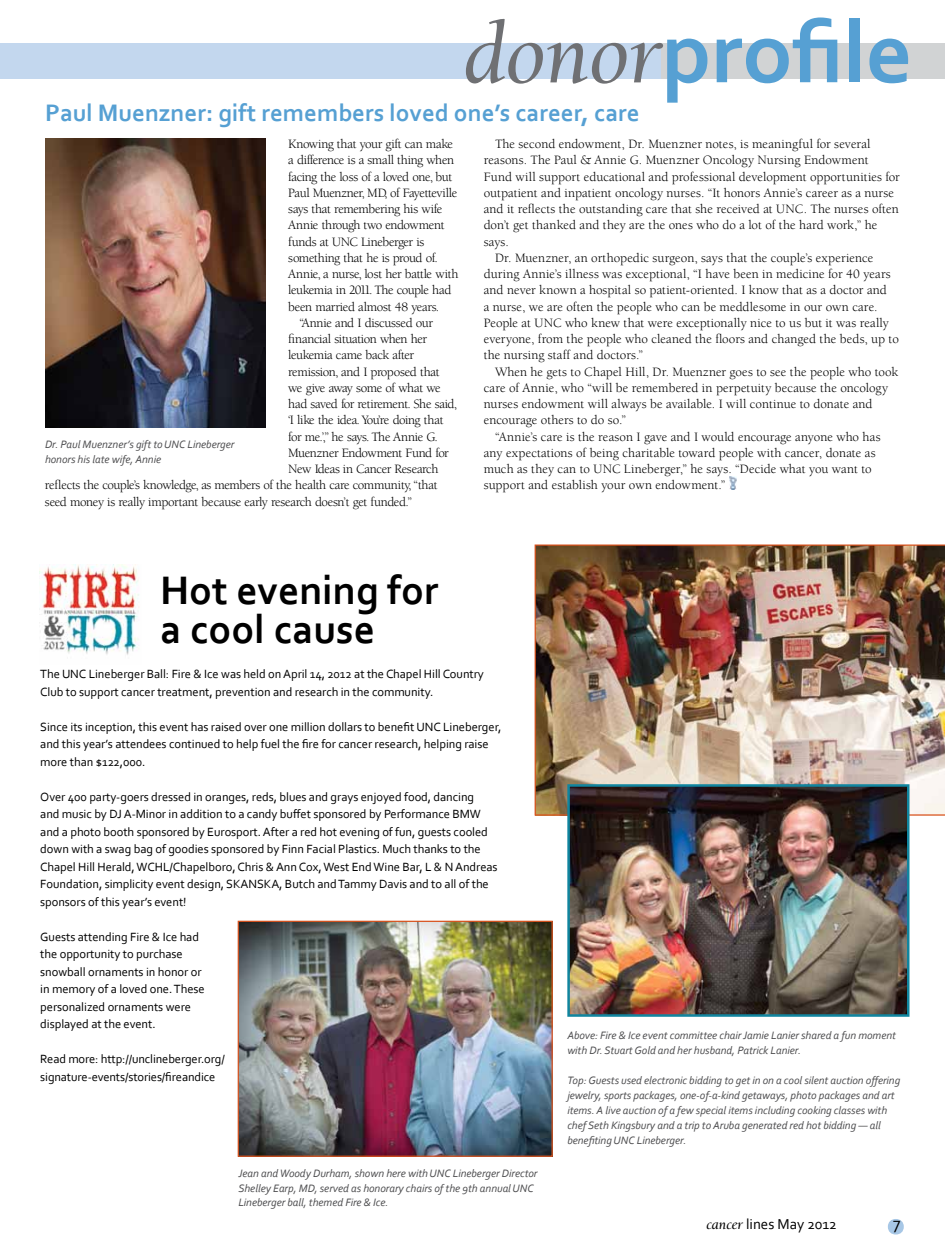
<style>
.page{position:relative;width:945px;height:1260px;background:#fff}
.page>*{position:absolute;margin:0;border:0;box-sizing:border-box;transform-origin:0 0}
.t1{font:195px "Berkeley";color:#a7c7e6}
.t2{font:700 90px "Corbel";color:#56a0d3}
.t3{font:700 41.62px/38.8px "Corbel";color:#000}
.t4{font:700 25px "Corbel";color:#56a0d3}
.t5{font:17.5px "Corbel";color:#000}
.t6{font:15px "Corbel";color:#000}
.t7{font:13.12px "Berkeley";letter-spacing:-.005em;color:#000}
.t8{font:13.12px "Berkeley";letter-spacing:-.03em;color:#000}
.t9{font:13.12px "Berkeley";letter-spacing:-.025em;color:#000}
.t10{font:13.12px "Berkeley";letter-spacing:-.035em;color:#000}
.t11{font:13.12px "Berkeley";letter-spacing:-.04em;color:#000}
.t12{font:12.5px/17.5px "Corbel";letter-spacing:-.005em;color:#000}
.t13{font:italic 11.25px/15px "Corbel";letter-spacing:-.005em;color:#4d4d4f}
.s1{font-family:"Berkeley Oldstyle IT Cby BT Med Ital";font-weight:400;color:#6f7073}
.s2{font-family:"Berkeley Oldstyle IT Cby BT Med Ital"}
</style>
<div class="page">
<div style="left:0;top:43px;width:945px;height:36px;background:#c3d7ee"></div>
<div style="left:662px;top:43px;width:283px;height:36px;background:#d1d3d4"></div>
<svg style="left:730px;top:477px;width:6px;height:12px"></svg>
<img style="left:45px;top:138px;width:221px;height:290px">
<img style="left:40px;top:565px;width:99px;height:90px">
<img style="left:240px;top:923px;width:311px;height:232px">
<div style="left:238px;top:921px;width:315px;height:236px;border:1px solid #d9531e"></div>
<img style="left:535px;top:544px;width:410px;height:272px">
<img style="left:570px;top:787px;width:336px;height:227px">
<div style="left:567px;top:784px;width:342px;height:233px;border:2px solid #10859f"></div>
<h2 class="t2" style="left:466px;top:-3px;width:448px"><span class="s1">donor</span>profile</h2>
<h3 class="t4" style="left:45px;top:97px;width:596px">Paul Muenzner: gift remembers loved one’s career, care</h3>
<p class="t9" style="left:288px;top:137px;width:166px">Knowing that your gift can make</p>
<p class="t8" style="left:288px;top:153px;width:167px">a difference is a small thing when</p>
<p class="t11" style="left:288px;top:170px;width:166px">facing the loss of a loved one, but</p>
<p class="t10" style="left:288px;top:186px;width:171px">Paul Muenzner, MD, of Fayetteville</p>
<p class="t9" style="left:288px;top:202px;width:156px">says that remembering his wife</p>
<p class="t10" style="left:288px;top:218px;width:158px">Annie through two endowment</p>
<p class="t9" style="left:288px;top:235px;width:138px">funds at UNC Lineberger is</p>
<p class="t9" style="left:288px;top:251px;width:151px">something that he is proud of.</p>
<p class="t9" style="left:288px;top:267px;width:172px">Annie, a nurse, lost her battle with</p>
<p class="t11" style="left:288px;top:283px;width:165px">leukemia in 2011. The couple had</p>
<p class="t9" style="left:288px;top:300px;width:152px">been married almost 48 years.</p>
<p class="t7" style="left:300px;top:316px;width:135px">“Annie and I discussed our</p>
<p class="t8" style="left:288px;top:332px;width:140px">financial situation when her</p>
<p class="t8" style="left:288px;top:348px;width:127px">leukemia came back after</p>
<p class="t8" style="left:288px;top:365px;width:153px">remission, and I proposed that</p>
<p class="t11" style="left:288px;top:381px;width:154px">we give away some of what we</p>
<p class="t10" style="left:288px;top:397px;width:171px">had saved for retirement. She said,</p>
<p class="t8" style="left:288px;top:413px;width:157px">‘I like the idea. You’re doing that</p>
<p class="t8" style="left:288px;top:430px;width:151px">for me.’,” he says. The Annie G.</p>
<p class="t10" style="left:288px;top:446px;width:162px">Muenzner Endowment Fund for</p>
<p class="t8" style="left:288px;top:462px;width:152px">New Ideas in Cancer Research</p>
<p class="t8" style="left:45px;top:478px;width:394px">reflects the couple’s knowledge, as members of the health care community, “that</p>
<p class="t9" style="left:45px;top:495px;width:368px">seed money is really important because early research doesn’t get funded.”</p>
<p class="t13" style="left:45px;top:436px;width:191px">Dr. Paul Muenzner’s gift to UNC Lineberger honors his late wife, Annie</p>
<p class="t7" style="left:495px;top:137px;width:377px">The second endowment, Dr. Muenzner notes, is meaningful for several</p>
<p class="t7" style="left:484px;top:153px;width:386px">reasons. The Paul &amp; Annie G. Muenzner Oncology Nursing Endowment</p>
<p class="t7" style="left:484px;top:170px;width:418px">Fund will support educational and professional development opportunities for</p>
<p class="t7" style="left:484px;top:186px;width:412px">outpatient and inpatient oncology nurses. “It honors Annie’s career as a nurse</p>
<p class="t7" style="left:484px;top:202px;width:417px">and it reflects the outstanding care that she received at UNC. The nurses often</p>
<p class="t7" style="left:484px;top:218px;width:395px">don’t get thanked and they are the ones who do a lot of the hard work,” he</p>
<p class="t7" style="left:484px;top:235px;width:27px">says.</p>
<p class="t7" style="left:495px;top:251px;width:380px">Dr. Muenzner, an orthopedic surgeon, says that the couple’s experience</p>
<p class="t7" style="left:484px;top:267px;width:408px">during Annie’s illness was exceptional, “I have been in medicine for 40 years</p>
<p class="t7" style="left:484px;top:283px;width:405px">and never known a hospital so patient-oriented. I know that as a doctor and</p>
<p class="t7" style="left:484px;top:300px;width:395px">a nurse, we are often the people who can be meddlesome in our own care.</p>
<p class="t7" style="left:484px;top:316px;width:407px">People at UNC who knew that were exceptionally nice to us but it was really</p>
<p class="t7" style="left:484px;top:332px;width:417px">everyone, from the people who cleaned the floors and changed the beds, up to</p>
<p class="t7" style="left:484px;top:348px;width:161px">the nursing staff and doctors.”</p>
<p class="t7" style="left:495px;top:365px;width:405px">When he gets to Chapel Hill, Dr. Muenzner goes to see the people who took</p>
<p class="t7" style="left:484px;top:381px;width:406px">care of Annie, who “will be remembered in perpetuity because the oncology</p>
<p class="t7" style="left:484px;top:397px;width:390px">nurses endowment will always be available. I will continue to donate and</p>
<p class="t7" style="left:484px;top:413px;width:144px">encourage others to do so.”</p>
<p class="t7" style="left:495px;top:430px;width:387px">“Annie’s care is the reason I gave and I would encourage anyone who has</p>
<p class="t7" style="left:484px;top:446px;width:393px">any expectations of being charitable toward people with cancer, donate as</p>
<p class="t7" style="left:484px;top:462px;width:390px">much as they can to UNC Lineberger,” he says. “Decide what you want to</p>
<p class="t7" style="left:484px;top:478px;width:243px">support and establish your own endowment.”</p>
<h3 class="t3" style="left:160px;top:570px;width:280px">Hot evening for a cool cause</h3>
<p class="t12" style="left:40px;top:665px;width:445px">The UNC Lineberger Ball: Fire &amp; Ice was held on April 14, 2012 at the Chapel Hill Country<br>Club to support cancer treatment, prevention and research in the community.</p>
<p class="t12" style="left:40px;top:718px;width:463px">Since its inception, this event has raised over one million dollars to benefit UNC Lineberger, and this year’s attendees continued to help fuel the fire for cancer research, helping raise more than $122,000.</p>
<p class="t12" style="left:40px;top:788px;width:459px">Over 400 party-goers dressed in oranges, reds, blues and grays enjoyed food, dancing<br>and music by DJ A-Minor in addition to a candy buffet sponsored by Performance BMW and a photo booth sponsored by Eurosport. After a red hot evening of fun, guests cooled down with a swag bag of goodies sponsored by Finn Facial Plastics. Much thanks to the Chapel Hill Herald, WCHL/Chapelboro, Chris &amp; Ann Cox, West End Wine Bar, L &amp; N Andreas Foundation, simplicity event design, SKANSKA, Butch and Tammy Davis and to all of the sponsors of this year’s event!</p>
<p class="t12" style="left:40px;top:928px;width:166px">Guests attending Fire &amp; Ice had the opportunity to purchase snowball ornaments in honor or in memory of a loved one. These personalized ornaments were displayed at the event.</p>
<p class="t12" style="left:40px;top:1050px;width:186px">Read more: http://unclineberger.org/ signature-events/stories/fireandice</p>
<p class="t13" style="left:238px;top:1165px;width:301px">Jean and Woody Durham, shown here with UNC Lineberger Director<br>Shelley Earp, MD, served as honorary chairs of the 9th annual UNC<br>Lineberger ball, themed Fire &amp; Ice.</p>
<p class="t13" style="left:567px;top:1028px;width:330px">Above: Fire &amp; Ice event committee chair Jamie Lanier shared a fun moment with Dr. Stuart Gold and her husband, Patrick Lanier.</p>
<p class="t13" style="left:567px;top:1073px;width:334px">Top: Guests used electronic bidding to get in on a cool silent auction offering jewelry, sports packages, one-of-a-kind getaways, photo packages and art items. A live auction of a few special items including cooking classes with chef Seth Kingsbury and a trip to Aruba generated red hot bidding — all benefiting UNC Lineberger.</p>
<p class="t6" style="left:707px;top:1215px;width:132px"><span class="s2">cancer</span> lines May 2012</p>
<h1 class="t1" style="left:870px;top:1068px;width:52px">.</h1>
<h3 class="t5" style="left:893px;top:1213px;width:9px">7</h3>
</div>
